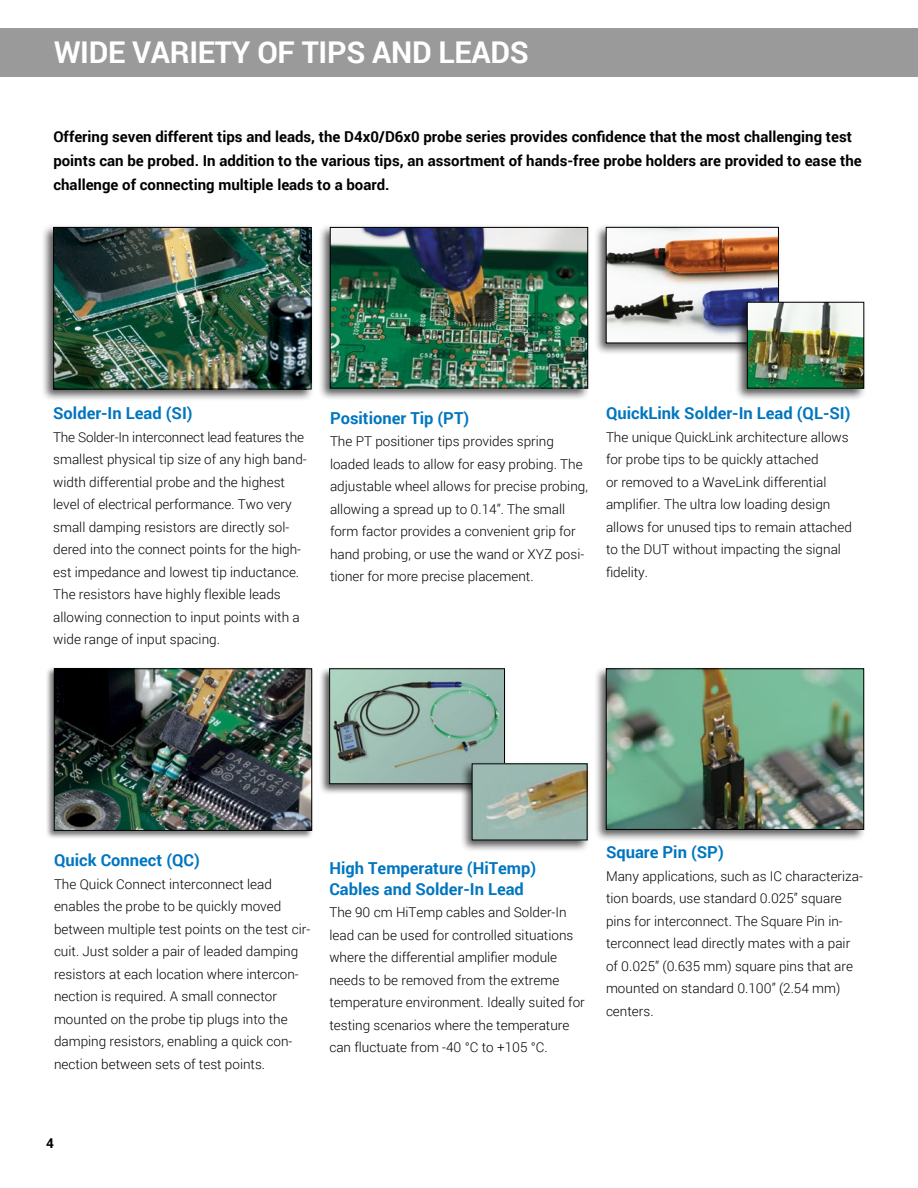
<style>
.page{position:relative;width:918px;height:1188px;background:#fff}
.page>*{position:absolute;margin:0;border:0;box-sizing:border-box;transform-origin:0 0}
.t1{font:700 30px "Roboto";letter-spacing:-.01em;color:#fff}
.t2{font:700 16.5px/21px "Roboto";color:#0076c0}
.t3{font:700 15px/24px "Roboto";color:#000}
.t4{font:300 13.5px/22.5px "Roboto";color:#000}
.t5{font:700 13.5px "Roboto";color:#000}
</style>
<div class="page">
<div style="left:0;top:28px;width:918px;height:49px;background:#9a9a9a"></div>
<div style="left:41px;top:224px;width:273px;height:178px;background:#000;opacity:.65"></div>
<img style="left:55px;top:229px;width:254px;height:158px">
<div style="left:53px;top:227px;width:258px;height:162px;border:1px solid #000"></div>
<div style="left:317px;top:224px;width:274px;height:177px;background:#000;opacity:.65"></div>
<img style="left:332px;top:229px;width:254px;height:157px">
<div style="left:330px;top:227px;width:258px;height:161px;border:1px solid #000"></div>
<div style="left:593px;top:665px;width:274px;height:177px;background:#000;opacity:.65"></div>
<img style="left:608px;top:671px;width:254px;height:157px">
<div style="left:606px;top:669px;width:258px;height:161px;border:1px solid #000"></div>
<div style="left:319px;top:666px;width:188px;height:129px;background:#000;opacity:.65"></div>
<img style="left:331px;top:671px;width:172px;height:111px">
<div style="left:329px;top:669px;width:176px;height:115px;border:1px solid #000"></div>
<div style="left:459px;top:760px;width:131px;height:93px;background:#000;opacity:.65"></div>
<img style="left:474px;top:766px;width:111px;height:72px">
<div style="left:46px;top:667px;width:268px;height:172px;background:#000;opacity:.55"></div>
<img style="left:56px;top:671px;width:254px;height:158px">
<div style="left:54px;top:669px;width:258px;height:162px;border:1px solid #000"></div>
<div style="left:593px;top:224px;width:188px;height:131px;background:#000;opacity:.65"></div>
<img style="left:608px;top:229px;width:169px;height:112px">
<div style="left:606px;top:227px;width:173px;height:116px;border:1px solid #000"></div>
<div style="left:734px;top:299px;width:133px;height:102px;background:#000;opacity:.65"></div>
<img style="left:749px;top:304px;width:113px;height:82px">
<div style="left:747px;top:302px;width:117px;height:86px;border:1px solid #000"></div>
<h1 class="t1" style="left:54px;top:31px;width:476px">WIDE VARIETY OF TIPS AND LEADS</h1>
<p class="t3" style="left:53px;top:124px;width:810px">Offering seven different tips and leads, the D4x0/D6x0 probe series provides confidence that the most challenging test points can be probed. In addition to the various tips, an assortment of hands-free probe holders are provided to ease the challenge of connecting multiple leads to a board.</p>
<p class="t2" style="left:53px;top:402px;width:141px">Solder-In Lead (SI)</p>
<p class="t4" style="left:53px;top:425px;width:255px">The Solder-In interconnect lead features the smallest physical tip size of any high band&shy;width differential probe and the highest level of electrical performance. Two very small damping resistors are directly sol&shy;dered into the connect points for the high&shy;est impedance and lowest tip inductance.<br>The resistors have highly flexible leads allowing connection to input points with a wide range of input spacing.</p>
<p class="t2" style="left:330px;top:407px;width:141px">Positioner Tip (PT)</p>
<p class="t4" style="left:330px;top:430px;width:260px">The PT positioner tips provides spring loaded leads to allow for easy probing. The adjustable wheel allows for precise probing, allowing a spread up to 0.14”. The small form factor provides a convenient grip for hand probing, or use the wand or XYZ posi&shy;tioner for more precise placement.</p>
<p class="t2" style="left:606px;top:402px;width:246px">QuickLink Solder-In Lead (QL-SI)</p>
<p class="t4" style="left:606px;top:425px;width:247px">The unique QuickLink architecture allows for probe tips to be quickly attached<br>or removed to a WaveLink differential amplifier. The ultra low loading design allows for unused tips to remain attached to the DUT without impacting the signal fidelity.</p>
<p class="t2" style="left:54px;top:849px;width:147px">Quick Connect (QC)</p>
<p class="t4" style="left:54px;top:872px;width:258px">The Quick Connect interconnect lead enables the probe to be quickly moved between multiple test points on the test cir&shy;cuit. Just solder a pair of leaded damping resistors at each location where intercon&shy;nection is required. A small connector mounted on the probe tip plugs into the damping resistors, enabling a quick con&shy;nection between sets of test points.</p>
<p class="t2" style="left:329px;top:857px;width:208px">High Temperature (HiTemp)<br>Cables and Solder-In Lead</p>
<p class="t4" style="left:329px;top:901px;width:257px">The 90 cm HiTemp cables and Solder-In lead can be used for controlled situations where the differential amplifier module needs to be removed from the extreme temperature environment. Ideally suited for testing scenarios where the temperature can fluctuate from -40 °C to +105 °C.</p>
<p class="t2" style="left:606px;top:841px;width:119px">Square Pin (SP)</p>
<p class="t4" style="left:606px;top:864px;width:258px">Many applications, such as IC characteriza&shy;tion boards, use standard 0.025” square pins for interconnect. The Square Pin in&shy;terconnect lead directly mates with a pair of 0.025” (0.635 mm) square pins that are mounted on standard 0.100” (2.54 mm) centers.</p>
<p class="t5" style="left:46px;top:1134px;width:9px">4</p>
</div>
